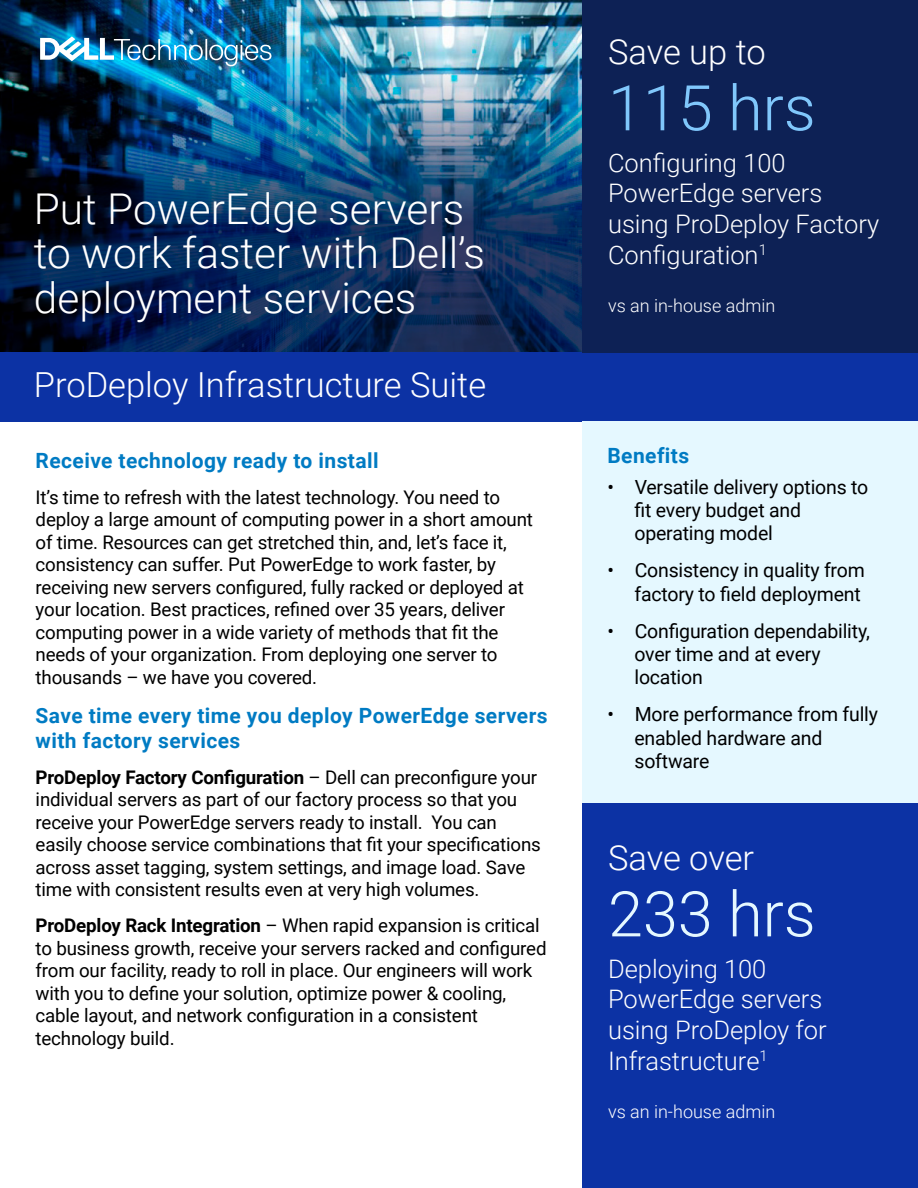
<style>
.page{position:relative;width:918px;height:1188px;background:#fff}
.page>*{position:absolute;margin:0;border:0;box-sizing:border-box;transform-origin:0 0}
.t1{font:300 63px "Roboto";color:#80c7fb}
.t2{font:300 63px "Roboto";color:#e5f8ff}
.t3{font:300 42.45px/44.7px "Roboto";color:#fff}
.t4{font:300 34.5px "Roboto";color:#fff}
.t5{font:300 25.5px/30.6px "Roboto";color:#fff}
.t6{font:700 21px/25.2px "Roboto";letter-spacing:.02em;color:#007bc3}
.t7{font:19.5px/23.4px "Roboto";letter-spacing:-.01em;color:#000}
.t8{font:18.75px/22.5px "Roboto";letter-spacing:-.01em;color:#000}
.t9{font:300 18px "Roboto";color:#fff}
.s1{font-weight:700}
</style>
<div class="page">
<img style="left:0;top:0;width:582px;height:352px">
<div style="left:0;top:352px;width:918px;height:69px;background:#0c32a4"></div>
<div style="left:582px;top:421px;width:336px;height:383px;background:#e5f8ff"></div>
<div style="left:582px;top:0;width:336px;height:352px;background:#0d2155"></div>
<div style="left:582px;top:804px;width:336px;height:384px;background:#0c32a4"></div>
<img style="left:40px;top:36px;width:231px;height:30px">
<h2 class="t3" style="left:34px;top:185px;width:453px">Put PowerEdge servers to work faster with Dell’s deployment services</h2>
<h3 class="t4" style="left:34px;top:361px;width:454px">ProDeploy Infrastructure Suite</h3>
<p class="t6" style="left:36px;top:447px;width:345px">Receive technology ready to install</p>
<p class="t8" style="left:36px;top:485px;width:499px">It’s time to refresh with the latest technology. You need to deploy a large amount of computing power in a short amount of time. Resources can get stretched thin, and, let’s face it, consistency can suffer. Put PowerEdge to work faster, by receiving new servers configured, fully racked or deployed at your location. Best practices, refined over 35 years, deliver computing power in a wide variety of methods that fit the needs of your organization. From deploying one server to thousands – we have you covered.</p>
<p class="t6" style="left:36px;top:702px;width:513px">Save time every time you deploy PowerEdge servers with factory services</p>
<p class="t8" style="left:36px;top:765px;width:507px"><span class="s1">ProDeploy Factory Configuration</span> – Dell can preconfigure your individual servers as part of our factory process so that you receive your PowerEdge servers ready to install. You can easily choose service combinations that fit your specifications across asset tagging, system settings, and image load. Save time with consistent results even at very high volumes.</p>
<p class="t8" style="left:36px;top:914px;width:512px"><span class="s1">ProDeploy Rack Integration</span> – When rapid expansion is critical to business growth, receive your servers racked and configured from our facility, ready to roll in place. Our engineers will work with you to define your solution, optimize power &amp; cooling, cable layout, and network configuration in a consistent technology build.</p>
<h3 class="t4" style="left:608px;top:28px;width:159px">Save up to</h3>
<h1 class="t1" style="left:608px;top:64px;width:209px">115 hrs</h1>
<h3 class="t5" style="left:608px;top:146px;width:273px">Configuring 100<br>PowerEdge servers using ProDeploy Factory<br>Configuration<sup>1</sup></h3>
<p class="t9" style="left:608px;top:292px;width:169px">vs an in-house admin</p>
<p class="t6" style="left:608px;top:443px;width:83px">Benefits</p>
<p class="t7" style="left:635px;top:474px;width:235px;text-indent:-27px">• Versatile delivery options to fit every budget and operating model</p>
<p class="t7" style="left:608px;top:558px;width:259px;text-align:right">• Consistency in quality from factory to field deployment</p>
<p class="t7" style="left:635px;top:618px;width:237px;text-indent:-27px">• Configuration dependability, over time and at every location</p>
<p class="t7" style="left:635px;top:702px;width:245px;text-indent:-27px">• More performance from fully enabled hardware and software</p>
<h3 class="t4" style="left:608px;top:834px;width:148px">Save over</h3>
<h1 class="t2" style="left:608px;top:870px;width:209px">233 hrs</h1>
<h3 class="t5" style="left:608px;top:952px;width:220px">Deploying 100<br>PowerEdge servers using ProDeploy for<br>Infrastructure<sup>1</sup></h3>
<p class="t9" style="left:608px;top:1099px;width:169px">vs an in-house admin</p>
</div>
